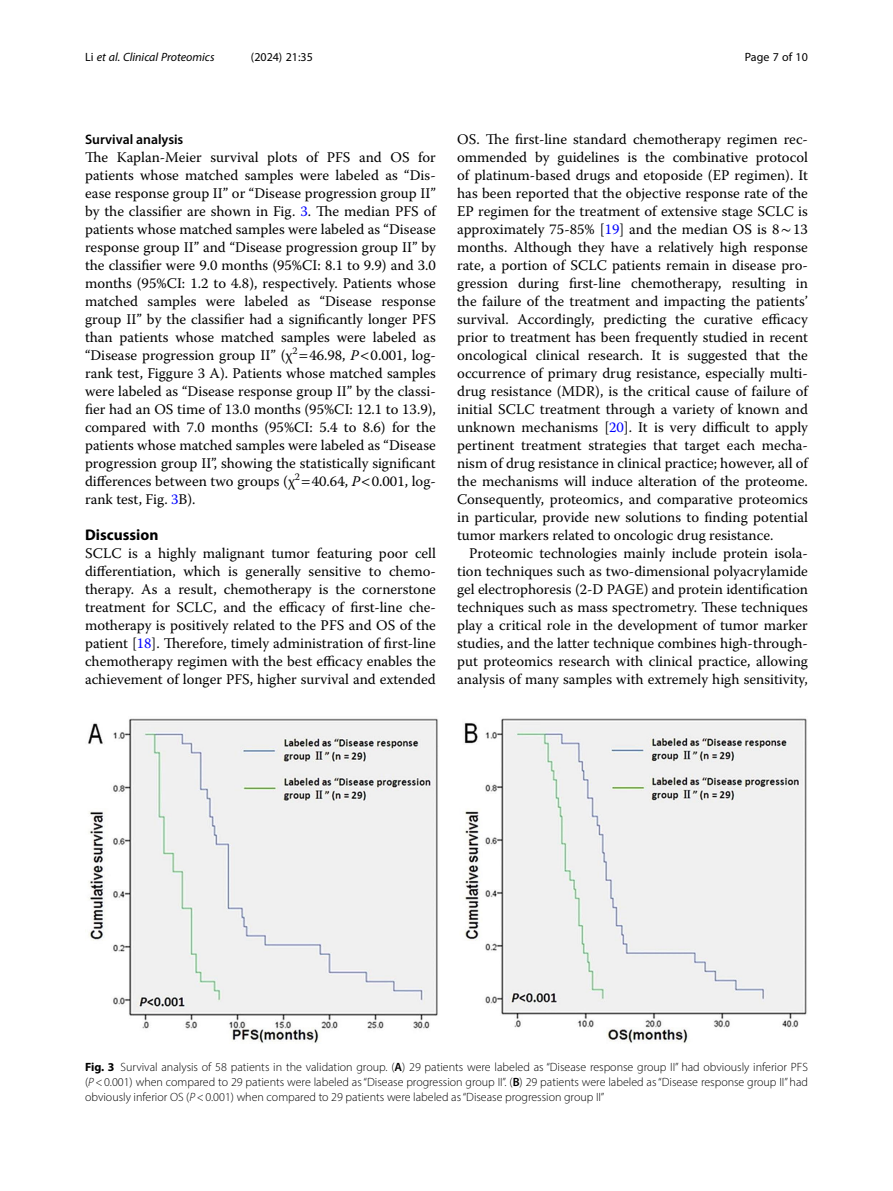
<style>
.page{position:relative;width:893px;height:1191px;background:#fff}
.page>*{position:absolute;margin:0;border:0;box-sizing:border-box;transform-origin:0 0}
.Head_1{font:700 15.45px "Myriad Pro";color:#000}
.Body_Text{font:14.7px/18px "Warnock Pro";color:#000;text-align:justify}
.Body_Text_Indent{font:14.7px/18px "Warnock Pro";color:#000;text-align:justify}
.Head_2{font:600 13.8px "Myriad Pro";color:#000}
.Figure_Caption{font:300 12px/15px "Myriad Pro";color:#000;text-align:justify}
.t1{font:italic 12px "Myriad Pro";color:#000}
.t2{font:12px "Myriad Pro";color:#000}
.s1{font-style:normal}
.s2{color:#00f}
.s3{font-style:italic}
.s4{font-family:"STIX"}
.s5{font-weight:700}
.s6{font-weight:600}
</style>
<div class="page">
<img style="left:88px;top:718px;width:719px;height:326px">
<p class="t1" style="left:85px;top:50px;width:131px"><span class="s1">Li</span> et al. Clinical Proteomics</p>
<p class="t2" style="left:251px;top:50px;width:63px">(2024) 21:35</p>
<p class="t2" style="left:745px;top:50px;width:65px">Page 7 of 10</p>
<p class="Head_2" style="left:85px;top:131px;width:100px">Survival analysis</p>
<p class="Body_Text" style="left:85px;top:148px;width:352px">The Kaplan-Meier survival plots of PFS and OS for patients whose matched samples were labeled as “Dis&shy;ease response group II” or “Disease progression group II” by the classifier are shown in Fig. <span class="s2">3</span>. The median PFS of patients whose matched samples were labeled as “Disease response group II” and “Disease progression group II” by the classifier were 9.0 months (95%CI: 8.1 to 9.9) and 3.0 months (95%CI: 1.2 to 4.8), respectively. Patients whose matched samples were labeled as “Disease response group II” by the classifier had a significantly longer PFS than patients whose matched samples were labeled as “Disease progression group II” (χ<sup>2</sup> 46.98, <span class="s3">P</span> 0.001, log&shy;rank test, Figgure 3 A). Patients whose matched samples were labeled as “Disease response group II” by the classi&shy;fier had an OS time of 13.0 months (95%CI: 12.1 to 13.9), compared with 7.0 months (95%CI: 5.4 to 8.6) for the patients whose matched samples were labeled as “Disease progression group II”, showing the statistically significant differences between two groups (χ<sup>2</sup> 40.64, <span class="s3">P</span> 0.001, log&shy;rank test, Fig. <span class="s2">3</span>B).</p>
<p class="Head_1" style="left:85px;top:525px;width:75px">Discussion</p>
<p class="Body_Text" style="left:85px;top:544px;width:352px">SCLC is a highly malignant tumor featuring poor cell differentiation, which is generally sensitive to chemo&shy;therapy. As a result, chemotherapy is the cornerstone treatment for SCLC, and the efficacy of first-line che&shy;motherapy is positively related to the PFS and OS of the patient [<span class="s2">18</span>]. Therefore, timely administration of first-line chemotherapy regimen with the best efficacy enables the achievement of longer PFS, higher survival and extended</p>
<p class="Body_Text" style="left:457px;top:130px;width:352px">OS. The first-line standard chemotherapy regimen rec&shy;ommended by guidelines is the combinative protocol of platinum-based drugs and etoposide (EP regimen). It has been reported that the objective response rate of the EP regimen for the treatment of extensive stage SCLC is approximately 75-85% [<span class="s2">19</span>] and the median OS is 8<span class="s4">∼</span>13 months. Although they have a relatively high response rate, a portion of SCLC patients remain in disease pro&shy;gression during first-line chemotherapy, resulting in the failure of the treatment and impacting the patients’ survival. Accordingly, predicting the curative efficacy prior to treatment has been frequently studied in recent oncological clinical research. It is suggested that the occurrence of primary drug resistance, especially multi&shy;drug resistance (MDR), is the critical cause of failure of initial SCLC treatment through a variety of known and unknown mechanisms [<span class="s2">20</span>]. It is very difficult to apply pertinent treatment strategies that target each mecha&shy;nism of drug resistance in clinical practice; however, all of the mechanisms will induce alteration of the proteome.<br>Consequently, proteomics, and comparative proteomics in particular, provide new solutions to finding potential tumor markers related to oncologic drug resistance.</p>
<p class="Body_Text_Indent" style="left:457px;top:544px;width:352px;text-indent:12px">Proteomic technologies mainly include protein isola&shy;tion techniques such as two-dimensional polyacrylamide gel electrophoresis (2-D PAGE) and protein identification techniques such as mass spectrometry. These techniques play a critical role in the development of tumor marker studies, and the latter technique combines high-through&shy;put proteomics research with clinical practice, allowing analysis of many samples with extremely high sensitivity,</p>
<p class="Figure_Caption" style="left:85px;top:1059px;width:724px"><span class="s5">Fig. 3</span> Survival analysis of 58 patients in the validation group. (<span class="s6">A</span>) 29 patients were labeled as “Disease response group II” had obviously inferior PFS (<span class="s3">P</span>&lt;0.001) when compared to 29 patients were labeled as “Disease progression group II”. (<span class="s6">B</span>) 29 patients were labeled as “Disease response group II” had obviously inferior OS (<span class="s3">P</span>&lt;0.001) when compared to 29 patients were labeled as “Disease progression group II”</p>
</div>
